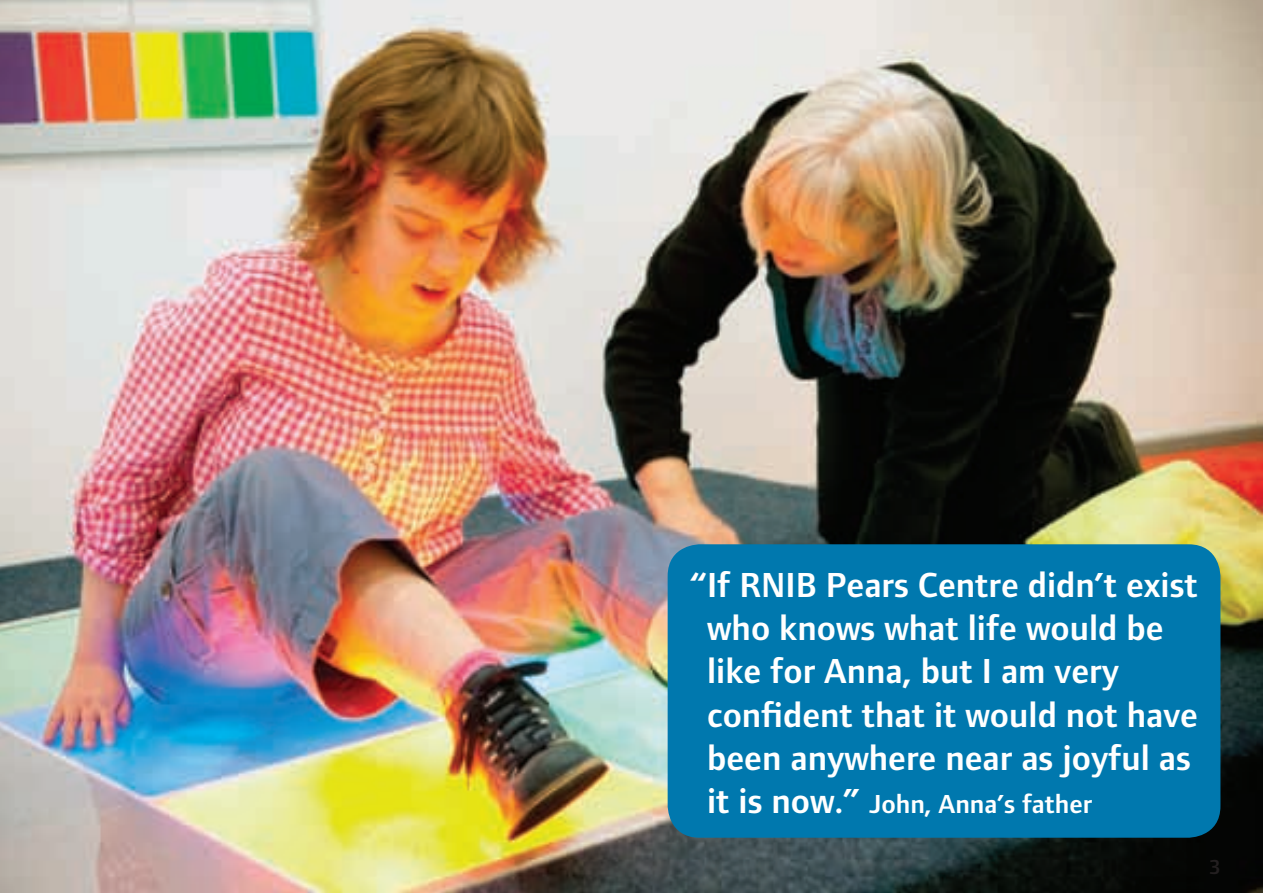
<style>
.page{position:relative;width:1263px;height:893px;background:#fff}
.page>*{position:absolute;margin:0;border:0;box-sizing:border-box;transform-origin:0 0}
.t1{font:600 36px/43.2px "Foundry Form Sans";color:#fff}
.t2{font:600 27px "Foundry Form Sans";color:#fff}
.t3{font:600 21px "Foundry Form Sans";color:#231f20}
.s1{font-size:36px}
</style>
<div class="page">
<img style="left:0;top:0;width:1263px;height:893px">
<div style="left:668px;top:544px;width:552px;height:294px;background:#0078ae;border-radius:32px"></div>
<p class="t1" style="left:707px;top:563px;width:492px;text-indent:-17px">“ If RNIB Pears Centre didn’t exist who knows what life would be like for Anna, but I am very confident that it would not have been anywhere near as joyful as</p>
<p class="t2" style="left:707px;top:789px;width:386px"><span class="s1">it is now.”</span> John, Anna’s father</p>
<p class="t3" style="left:1210px;top:855px;width:12px">3</p>
</div>
